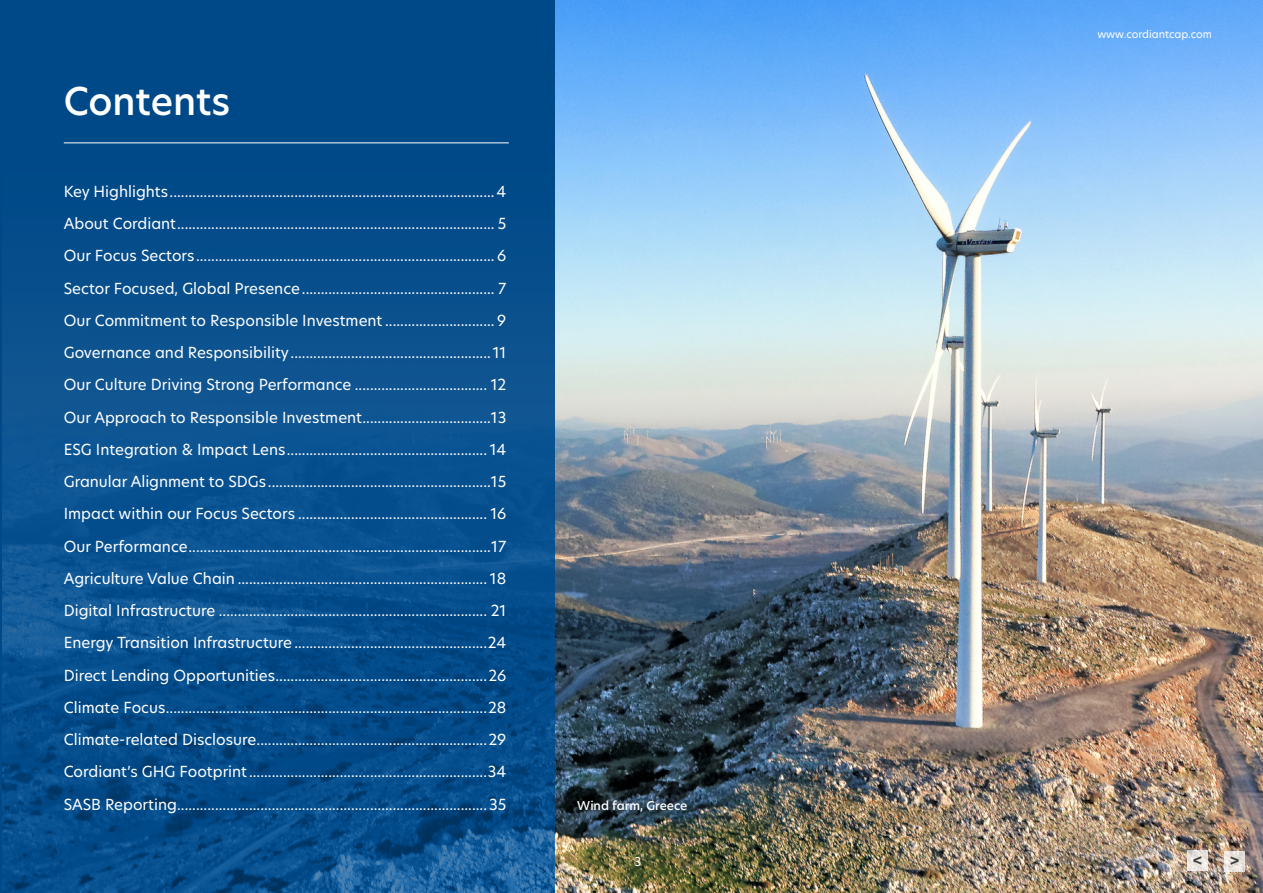
<style>
.page{position:relative;width:1263px;height:893px;background:#fff}
.page>*{position:absolute;margin:0;border:0;box-sizing:border-box;transform-origin:0 0}
.t1{font:500 37.5px "New Hero";letter-spacing:-.005em;color:#fff}
.t2{font:15px "New Hero";color:#fff}
.t3{font:600 15px "New Hero";color:#3f3f3e}
.t4{font:500 12px "New Hero";color:#fff}
.t5{font:12px "New Hero";color:#fff}
.t6{font:10.5px "New Hero";color:#fff}
</style>
<div class="page">
<img style="left:555px;top:0;width:708px;height:893px">
<svg style="left:1187px;top:850px;width:21px;height:21px"></svg>
<div style="left:0;top:0;width:555px;height:893px;background:#004988"></div>
<img style="left:2px;top:142px;width:552px;height:751px">
<hr style="left:64px;top:143px;width:445px;height:1px;background:#fff">
<svg style="left:1224px;top:851px;width:21px;height:20px"></svg>
<p class="t1" style="left:64px;top:76px;width:168px">Contents</p>
<p class="t2" style="left:64px;top:181px;width:444px">Key Highlights......................................................................................4</p>
<p class="t2" style="left:64px;top:213px;width:444px">About Cordiant.................................................................................... 5</p>
<p class="t2" style="left:64px;top:246px;width:444px">Our Focus Sectors............................................................................... 6</p>
<p class="t2" style="left:64px;top:278px;width:444px">Sector Focused, Global Presence................................................... 7</p>
<p class="t2" style="left:64px;top:310px;width:444px">Our Commitment to Responsible Investment ............................. 9</p>
<p class="t2" style="left:64px;top:342px;width:444px">Governance and Responsibility..................................................... 11</p>
<p class="t2" style="left:64px;top:375px;width:444px">Our Culture Driving Strong Performance ................................... 12</p>
<p class="t2" style="left:64px;top:407px;width:444px">Our Approach to Responsible Investment..................................13</p>
<p class="t2" style="left:64px;top:439px;width:444px">ESG Integration &amp; Impact Lens..................................................... 14</p>
<p class="t2" style="left:64px;top:471px;width:444px">Granular Alignment to SDGs...........................................................15</p>
<p class="t2" style="left:64px;top:504px;width:444px">Impact within our Focus Sectors .................................................. 16</p>
<p class="t2" style="left:64px;top:536px;width:444px">Our Performance................................................................................17</p>
<p class="t2" style="left:64px;top:568px;width:444px">Agriculture Value Chain .................................................................. 18</p>
<p class="t2" style="left:64px;top:600px;width:444px">Digital Infrastructure ....................................................................... 21</p>
<p class="t2" style="left:64px;top:632px;width:444px">Energy Transition Infrastructure...................................................24</p>
<p class="t2" style="left:64px;top:665px;width:444px">Direct Lending Opportunities........................................................26</p>
<p class="t2" style="left:64px;top:697px;width:444px">Climate Focus.....................................................................................28</p>
<p class="t2" style="left:64px;top:729px;width:444px">Climate-related Disclosure.............................................................29</p>
<p class="t2" style="left:64px;top:761px;width:444px">Cordiant’s GHG Footprint...............................................................34</p>
<p class="t2" style="left:64px;top:794px;width:444px">SASB Reporting..................................................................................35</p>
<p class="t4" style="left:577px;top:797px;width:112px">Wind farm, Greece</p>
<p class="t6" style="left:1097px;top:27px;width:116px">www.cordiantcap.com</p>
<p class="t3" style="left:1193px;top:850px;width:11px">&lt;</p>
<p class="t5" style="left:634px;top:853px;width:8px">3</p>
<p class="t3" style="left:1239px;top:871px;width:11px;rotate:-180deg">&lt;</p>
</div>
